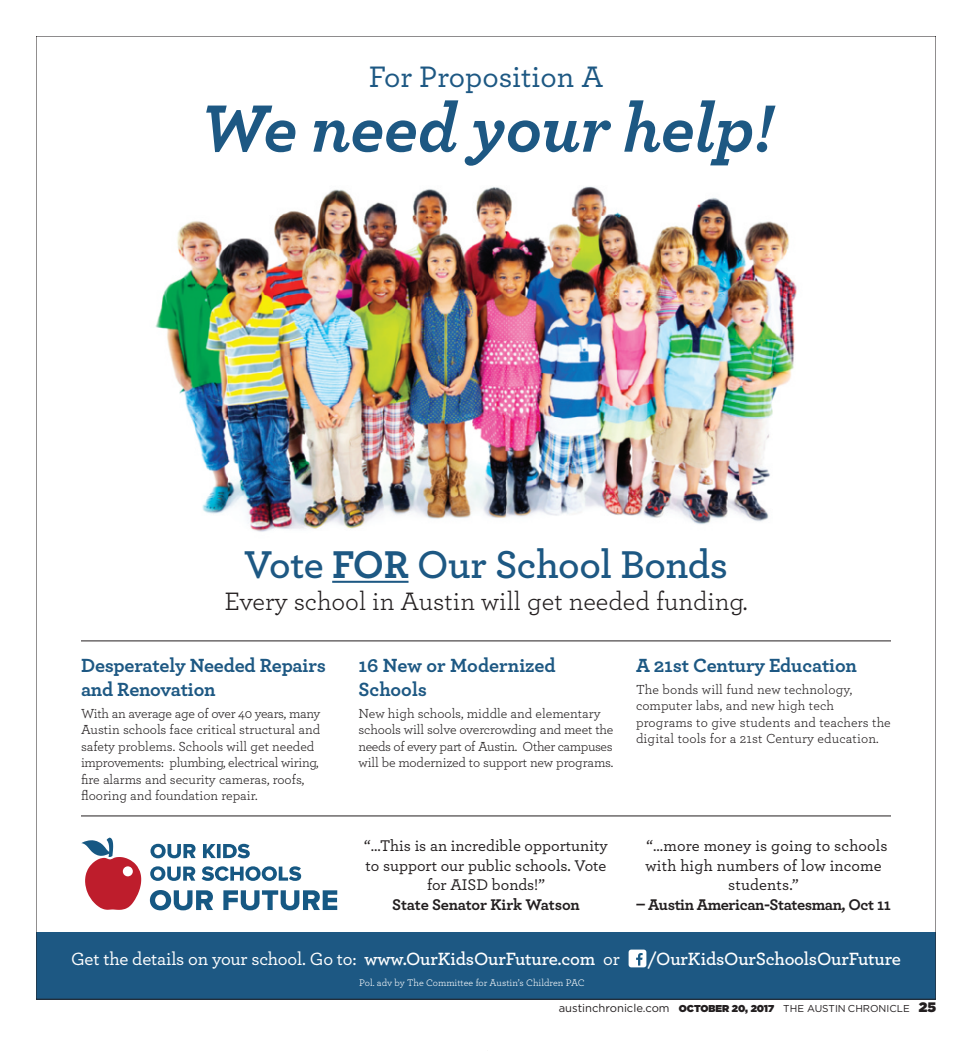
<style>
.page{position:relative;width:972px;height:1051px;background:#fff}
.page>*{position:absolute;margin:0;border:0;box-sizing:border-box;transform-origin:0 0}
.t1{font:italic 700 70.12px "Archer";letter-spacing:-.01em;color:#1d5883}
.t2{font:600 40.62px "Archer";letter-spacing:-.01em;color:#1d5883}
.t3{font:500 31.12px "Archer";color:#1d5883}
.t4{font:26.38px "Archer";color:#231f20}
.t5{font:700 20px/24px "Archer";letter-spacing:-.01em;color:#1d5883}
.t6{font:500 18.62px "Archer";letter-spacing:-.01em;color:#fff}
.t7{font:600 18.62px "Archer";letter-spacing:-.01em;color:#fff}
.t8{font:500 16.25px/19.5px "Archer";color:#231f20;text-align:center}
.t9{font:700 16.25px "Archer";letter-spacing:-.025em;color:#231f20}
.t10{font:13.75px/16.5px "Archer";letter-spacing:-.01em;color:#231f20}
.t11{font:13.75px/16.5px "Archer";letter-spacing:.01em;color:#231f20}
.t12{font:11.25px "Gotham";color:#231f20}
.t13{font:10px "Archer";color:#fff}
.s1{font-weight:700}
.s2{font-weight:600}
.s3{font-weight:900;font-size:10px}
.s4{font-size:10px}
.s5{font-weight:900;font-size:13.75px}
</style>
<div class="page">
<div style="left:36px;top:932px;width:900px;height:67px;background:#1d5883"></div>
<img style="left:155px;top:186px;width:642px;height:346px">
<hr style="left:332px;top:581px;width:77px;height:2px;background:#1d5883">
<div style="left:629px;top:949px;width:17px;height:18px;background:#fff;border-radius:3px"></div>
<svg style="left:636px;top:953px;width:7px;height:12px"></svg>
<svg style="left:150px;top:844px;width:46px;height:14px"></svg>
<svg style="left:203px;top:844px;width:13px;height:14px"></svg>
<svg style="left:217px;top:844px;width:4px;height:14px"></svg>
<svg style="left:223px;top:844px;width:27px;height:14px"></svg>
<svg style="left:150px;top:866px;width:45px;height:15px"></svg>
<svg style="left:202px;top:866px;width:99px;height:15px"></svg>
<svg style="left:150px;top:890px;width:63px;height:20px"></svg>
<svg style="left:223px;top:890px;width:114px;height:20px"></svg>
<svg style="left:81px;top:837px;width:60px;height:73px"></svg>
<div style="left:123px;top:866px;width:10px;height:10px;background:#fff;border-radius:50%"></div>
<hr style="left:81px;top:641px;width:810px;height:1px;background:#231f20">
<hr style="left:81px;top:816px;width:810px;height:1px;background:#231f20">
<h3 class="t3" style="left:369px;top:54px;width:236px">For Proposition A</h3>
<h1 class="t1" style="left:199px;top:73px;width:575px">We need your help!</h1>
<h2 class="t2" style="left:244px;top:534px;width:485px">Vote <span class="s1">FOR</span> Our School Bonds</h2>
<h3 class="t4" style="left:225px;top:583px;width:525px">Every school in Austin will get needed funding.</h3>
<h3 class="t5" style="left:81px;top:651px;width:246px">Desperately Needed Repairs and Renovation</h3>
<p class="t10" style="left:81px;top:704px;width:241px">With an average age of over 40 years, many Austin schools face critical structural and safety problems. Schools will get needed improvements: plumbing, electrical wiring, fire alarms and security cameras, roofs, flooring and foundation repair.</p>
<h3 class="t5" style="left:358px;top:651px;width:199px">16 New or Modernized<br>Schools</h3>
<p class="t10" style="left:358px;top:704px;width:256px">New high schools, middle and elementary schools will solve overcrowding and meet the needs of every part of Austin. Other campuses will be modernized to support new programs.</p>
<h3 class="t5" style="left:636px;top:651px;width:222px">A 21st Century Education</h3>
<p class="t11" style="left:636px;top:680px;width:256px">The bonds will fund new technology, computer labs, and new high tech programs to give students and teachers the digital tools for a 21st Century education.</p>
<p class="t8" style="left:364px;top:835px;width:245px">“…This is an incredible opportunity to support our public schools. Vote for AISD bonds!”</p>
<p class="t9" style="left:392px;top:891px;width:189px">State Senator Kirk Watson</p>
<p class="t8" style="left:645px;top:835px;width:244px">“…more money is going to schools with high numbers of low income students.”</p>
<p class="t9" style="left:636px;top:891px;width:256px">– Austin American-Statesman, Oct 11</p>
<h3 class="t6" style="left:71px;top:945px;width:550px">Get the details on your school. Go to: <span class="s2">www.OurKidsOurFuture.com</span> or</h3>
<h3 class="t7" style="left:648px;top:945px;width:254px">/OurKidsOurSchoolsOurFuture</h3>
<p class="t13" style="left:359px;top:976px;width:227px">Pol. adv by The Committee for Austin’s Children PAC</p>
<p class="t12" style="left:559px;top:1000px;width:379px">austinchronicle.com <span class="s3">OCTOBER 20, 2017</span> <span class="s4">THE AUSTIN CHRONICLE</span> <span class="s5">25</span></p>
</div>
